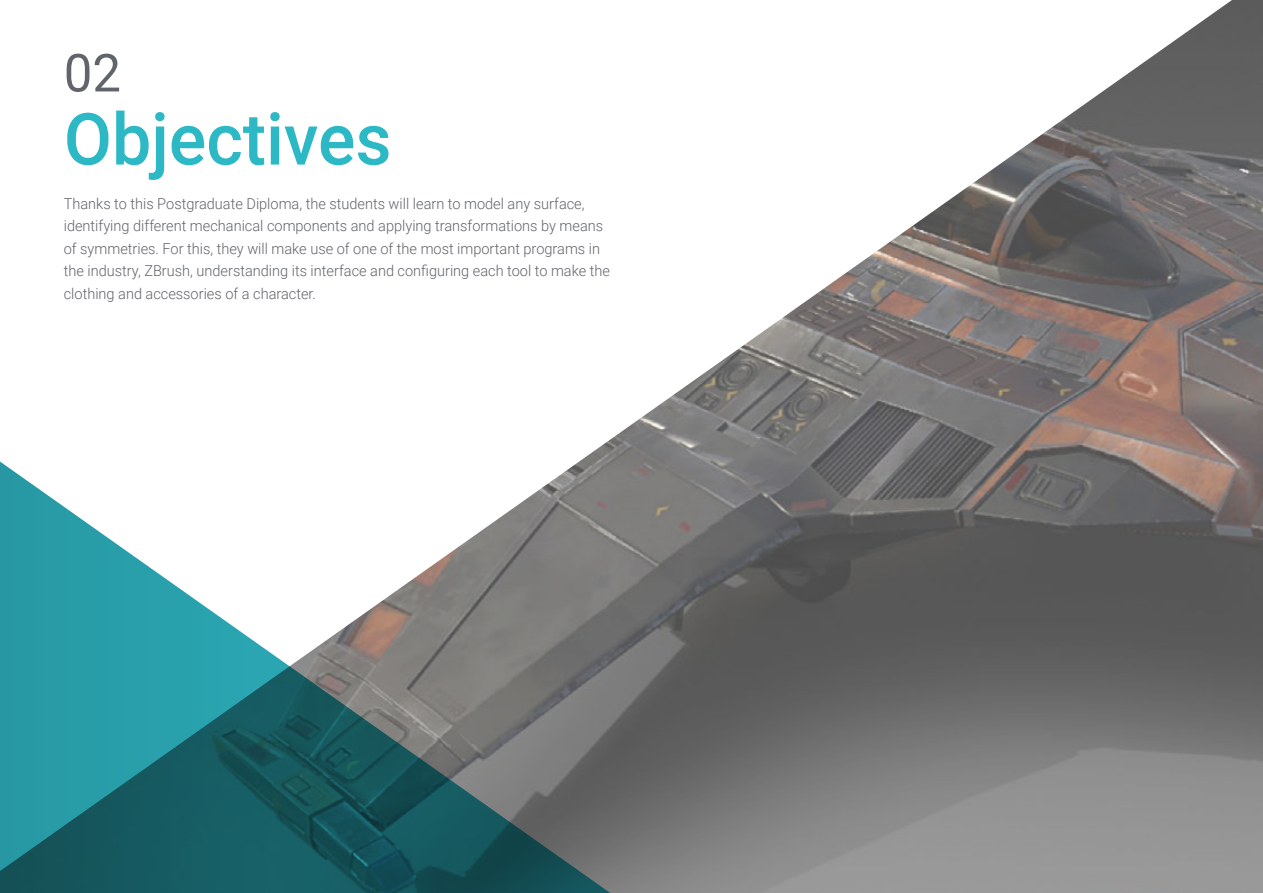
<style>
.page{position:relative;width:1263px;height:893px;background:#fff}
.page>*{position:absolute;margin:0;border:0;box-sizing:border-box;transform-origin:0 0}
.t1{font:500 72px "Roboto";color:#2db8c5}
.t2{font:52.5px "Roboto";color:#61646a}
.t3{font:300 15px/22.5px "Roboto";color:#61646a}
</style>
<div class="page">
<img style="left:601px;top:0;width:662px;height:893px">
<svg style="left:0;top:446px;width:640px;height:447px"></svg>
<h2 class="t2" style="left:64px;top:36px;width:59px">02</h2>
<h1 class="t1" style="left:64px;top:89px;width:329px">Objectives</h1>
<p class="t3" style="left:64px;top:192px;width:548px">Thanks to this Postgraduate Diploma, the students will learn to model any surface, identifying different mechanical components and applying transformations by means of symmetries. For this, they will make use of one of the most important programs in the industry, ZBrush, understanding its interface and configuring each tool to make the clothing and accessories of a character.</p>
</div>
